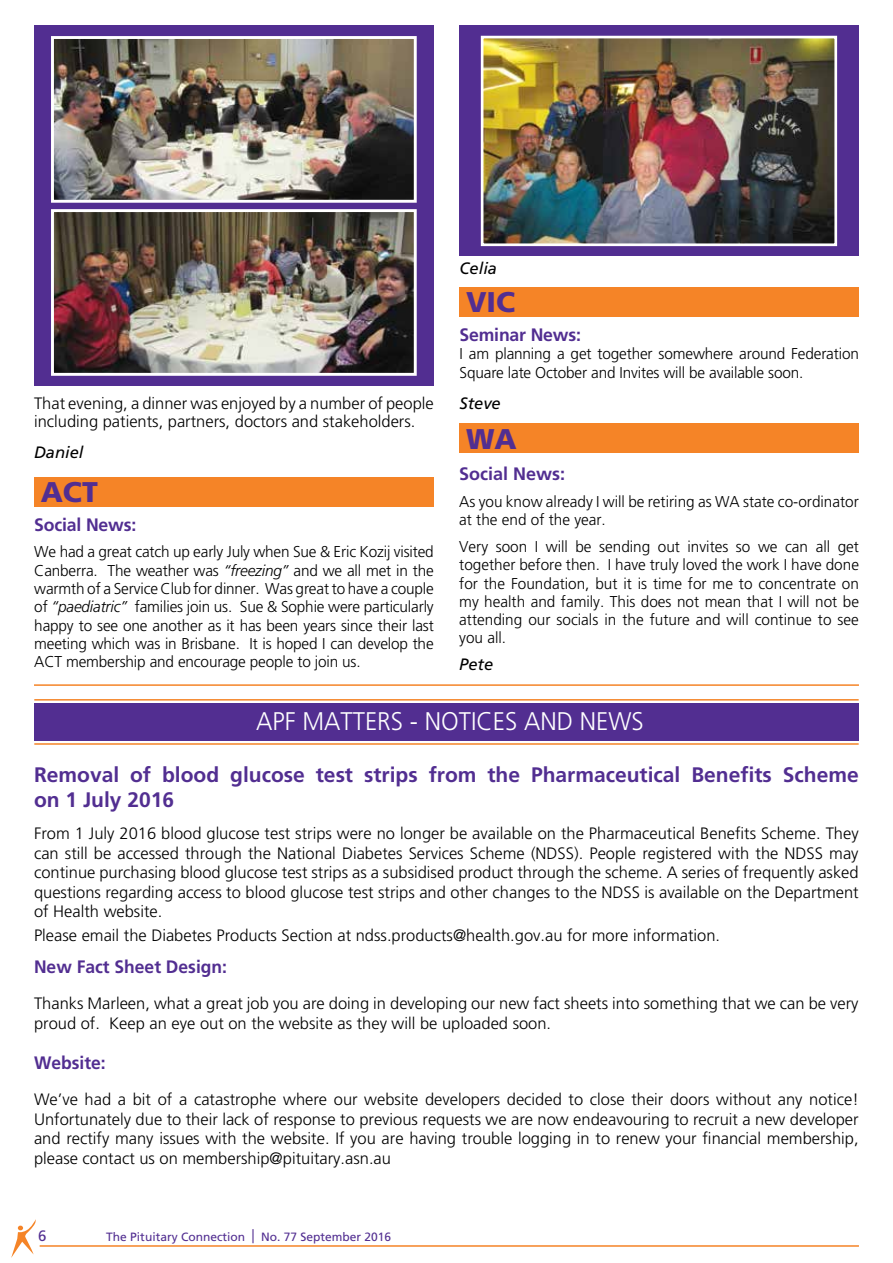
<style>
.page{position:relative;width:893px;height:1263px;background:#fff}
.page>*{position:absolute;margin:0;border:0;box-sizing:border-box;transform-origin:0 0}
.t1{font:900 28.5px "Frutiger";color:#522e91}
.t2{font:300 25.5px "Frutiger";color:#fff;scale:.96 1}
.t3{font:700 21px/25.2px "Frutiger";color:#522e91}
.t4{font:700 18px "Frutiger";color:#522e91}
.t5{font:300 16.5px/19.5px "Frutiger";color:#000;text-align:justify}
.t6{font:italic 16.5px "Frutiger";color:#000}
.t7{font:300 15.6px/18.3px "Frutiger";letter-spacing:-.01em;color:#000}
.t8{font:15px "Frutiger";color:#522e91}
.t9{font:12px "Frutiger";color:#522e91}
.s1{font-style:italic}
.s2{font-size:18.45px}
</style>
<div class="page">
<hr style="left:40px;top:1245px;width:819px;height:2px;background:#f58427">
<svg style="left:11px;top:1219px;width:25px;height:39px"></svg>
<div style="left:34px;top:26px;width:400px;height:360px;background:#522e91"></div>
<hr style="left:34px;top:743px;width:825px;height:2px;background:#f58427">
<hr style="left:34px;top:699px;width:825px;height:1px;background:#f58427">
<div style="left:34px;top:703px;width:825px;height:38px;background:#522e91"></div>
<div style="left:459px;top:287px;width:400px;height:30px;background:#f58427"></div>
<div style="left:459px;top:423px;width:400px;height:30px;background:#f58427"></div>
<div style="left:34px;top:477px;width:400px;height:29px;background:#f58427"></div>
<hr style="left:34px;top:684px;width:825px;height:2px;background:#f58427">
<img style="left:55px;top:40px;width:358px;height:159px">
<div style="left:51px;top:36px;width:366px;height:167px;border:3px solid #fff"></div>
<img style="left:55px;top:213px;width:358px;height:159px">
<div style="left:51px;top:209px;width:366px;height:167px;border:3px solid #fff"></div>
<div style="left:459px;top:26px;width:400px;height:230px;background:#522e91"></div>
<img style="left:485px;top:40px;width:348px;height:202px">
<div style="left:481px;top:36px;width:356px;height:210px;border:3px solid #fff"></div>
<p class="t5" style="left:34px;top:394px;width:401px;line-height:18.3px">That evening, a dinner was enjoyed by a number of people including patients, partners, doctors and stakeholders.</p>
<p class="t6" style="left:34px;top:443px;width:51px">Daniel</p>
<h1 class="t1" style="left:41px;top:475px;width:59px">ACT</h1>
<p class="t4" style="left:34px;top:514px;width:103px">Social News:</p>
<p class="t7" style="left:34px;top:543px;width:401px;text-align:justify">We had a great catch up early July when Sue &amp; Eric Kozij visited Canberra. The weather was <span class="s1">“freezing”</span> and we all met in the warmth of a Service Club for dinner. Was great to have a couple of <span class="s1">“paediatric”</span> families join us. Sue &amp; Sophie were particularly happy to see one another as it has been years since their last meeting which was in Brisbane. It is hoped I can develop the ACT membership and encourage people to join us.</p>
<p class="t6" style="left:459px;top:258px;width:39px">Celia</p>
<h1 class="t1" style="left:466px;top:284px;width:51px">VIC</h1>
<p class="t4" style="left:459px;top:324px;width:123px">Seminar News:</p>
<p class="t7" style="left:459px;top:345px;width:401px">I am planning a get together somewhere around Federation<br>Square late October and Invites will be available soon.</p>
<p class="t6" style="left:459px;top:393px;width:43px">Steve</p>
<h1 class="t1" style="left:466px;top:421px;width:52px">WA</h1>
<p class="t4" style="left:459px;top:463px;width:108px">Social News:</p>
<p class="t7" style="left:459px;top:492px;width:401px">As you know already I will be retiring as WA state co-ordinator at the end of the year.</p>
<p class="t7" style="left:459px;top:537px;width:401px;text-align:justify">Very soon I will be sending out invites so we can all get together before then. I have truly loved the work I have done for the Foundation, but it is time for me to concentrate on my health and family. This does not mean that I will not be attending our socials in the future and will continue to see you all.</p>
<p class="t6" style="left:459px;top:655px;width:35px">Pete</p>
<h2 class="t2" style="left:256px;top:706px;width:405px">APF MATTERS - NOTICES AND NEWS</h2>
<p class="t3" style="left:34px;top:762px;width:826px">Removal of blood glucose test strips from the Pharmaceutical Benefits Scheme on 1 July 2016</p>
<p class="t5" style="left:34px;top:824px;width:826px">From 1 July 2016 blood glucose test strips were no longer be available on the Pharmaceutical Benefits Scheme. They can still be accessed through the National Diabetes Services Scheme (NDSS). People registered with the NDSS may continue purchasing blood glucose test strips as a subsidised product through the scheme. A series of frequently asked questions regarding access to blood glucose test strips and other changes to the NDSS is available on the Department of Health website.</p>
<p class="t5" style="left:34px;top:925px;width:688px">Please email the Diabetes Products Section at ndss.products@health.gov.au for more information.</p>
<p class="t4" style="left:34px;top:956px;width:195px">New Fact Sheet Design:</p>
<p class="t5" style="left:34px;top:993px;width:826px">Thanks Marleen, what a great job you are doing in developing our new fact sheets into something that we can be very proud of. Keep an eye out on the website as they will be uploaded soon.</p>
<p class="t4" style="left:34px;top:1052px;width:73px">Website:</p>
<p class="t5" style="left:34px;top:1089px;width:826px">We’ve had a bit of a catastrophe where our website developers decided to close their doors without any notice!<br>Unfortunately due to their lack of response to previous requests we are now endeavouring to recruit a new developer and rectify many issues with the website. If you are having trouble logging in to renew your financial membership, please contact us on membership@pituitary.asn.au</p>
<p class="t8" style="left:38px;top:1226px;width:10px">6</p>
<p class="t9" style="left:106px;top:1229px;width:286px">The Pituitary Connection <span class="s2">|</span> No. 77 September 2016</p>
</div>
